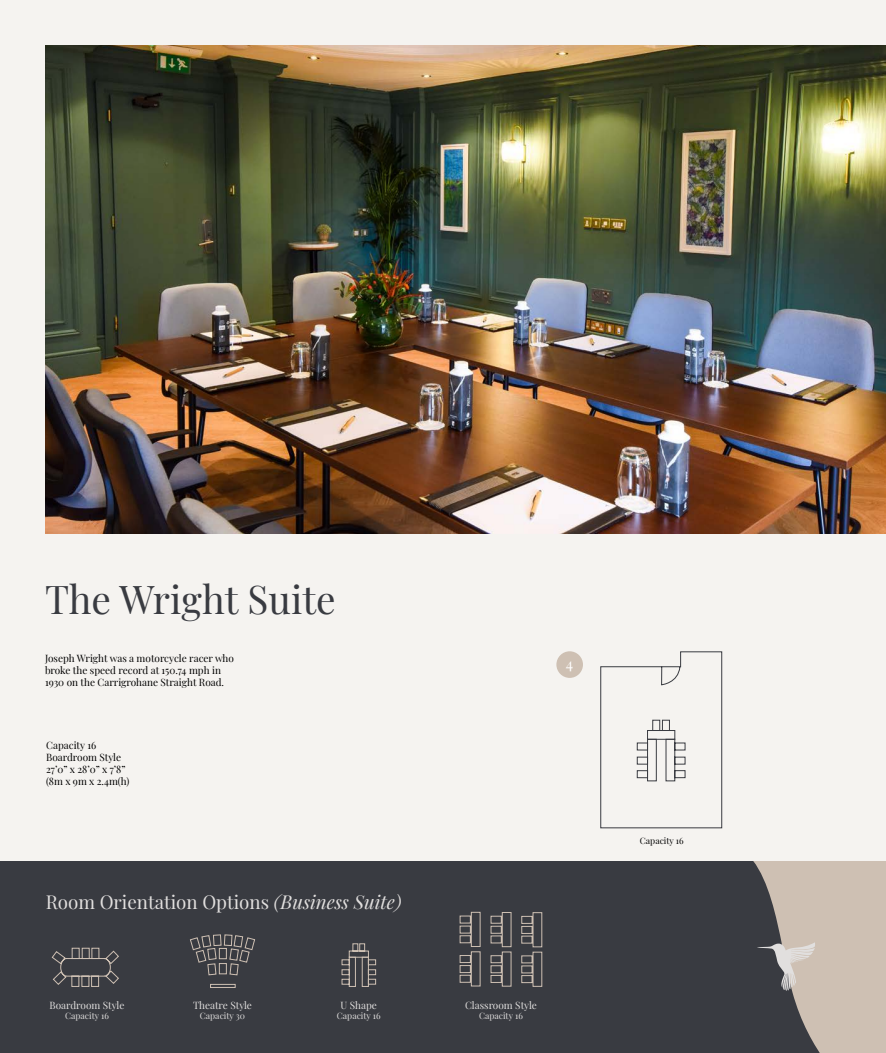
<style>
.page{position:relative;width:886px;height:1053px;background:#fff}
.page>*{position:absolute;margin:0;border:0;box-sizing:border-box;transform-origin:0 0}
.t1{font:38.75px "Playfair Display";color:#393b41}
.t2{font:18.75px "Playfair Display";color:#e1dfde}
.t3{font:15px "Playfair Display";color:#fff}
.t4{font:10px/12px "Playfair Display";color:#000}
.t5{font:10px "Playfair Display";color:#e1dfde}
.t6{font:8.75px "Playfair Display";color:#e1dfde}
.t7{font:8.75px "Playfair Display";color:#000}
.s1{font-style:italic}
</style>
<div class="page">
<div style="left:0;top:0;width:886px;height:915px;background:#f5f3f0"></div>
<img style="left:45px;top:45px;width:841px;height:488px">
<div style="left:0;top:861px;width:886px;height:191px;background:#393b41"></div>
<svg style="left:753px;top:861px;width:133px;height:191px;fill:#cec0b3"></svg>
<svg style="left:51px;top:947px;width:68px;height:39px"></svg>
<svg style="left:190px;top:934px;width:65px;height:53px"></svg>
<svg style="left:459px;top:911px;width:83px;height:75px"></svg>
<svg style="left:757px;top:942px;width:58px;height:49px"></svg>
<div style="left:556px;top:651px;width:27px;height:26px;background:#cec0b3;border-radius:50%"></div>
<svg style="left:600px;top:651px;width:122px;height:178px"></svg>
<svg style="left:341px;top:943px;width:35px;height:43px"></svg>
<h1 class="t1" style="left:45px;top:569px;width:292px">The Wright Suite</h1>
<p class="t4" style="left:45px;top:651px;width:190px">Joseph Wright was a motorcycle racer who broke the speed record at 150.74 mph in<br>1930 on the Carrigrohane Straight Road.</p>
<p class="t4" style="left:46px;top:738px;width:85px">Capacity 16<br>Boardroom Style<br>27’0” x 28’0” x 7’8” (8m x 9m x 2.4m(h)</p>
<h2 class="t2" style="left:46px;top:887px;width:357px">Room Orientation Options <span class="s1">(Business Suite)</span></h2>
<p class="t5" style="left:50px;top:997px;width:76px">Boardroom Style</p>
<p class="t6" style="left:65px;top:1009px;width:45px">Capacity 16</p>
<p class="t5" style="left:193px;top:997px;width:60px">Theatre Style</p>
<p class="t6" style="left:200px;top:1009px;width:47px">Capacity 30</p>
<p class="t5" style="left:341px;top:997px;width:38px">U Shape</p>
<p class="t6" style="left:337px;top:1009px;width:45px">Capacity 16</p>
<h3 class="t3" style="left:566px;top:651px;width:9px">4</h3>
<p class="t5" style="left:465px;top:997px;width:73px">Classroom Style</p>
<p class="t6" style="left:479px;top:1009px;width:45px">Capacity 16</p>
<p class="t7" style="left:640px;top:833px;width:45px">Capacity 16</p>
</div>
